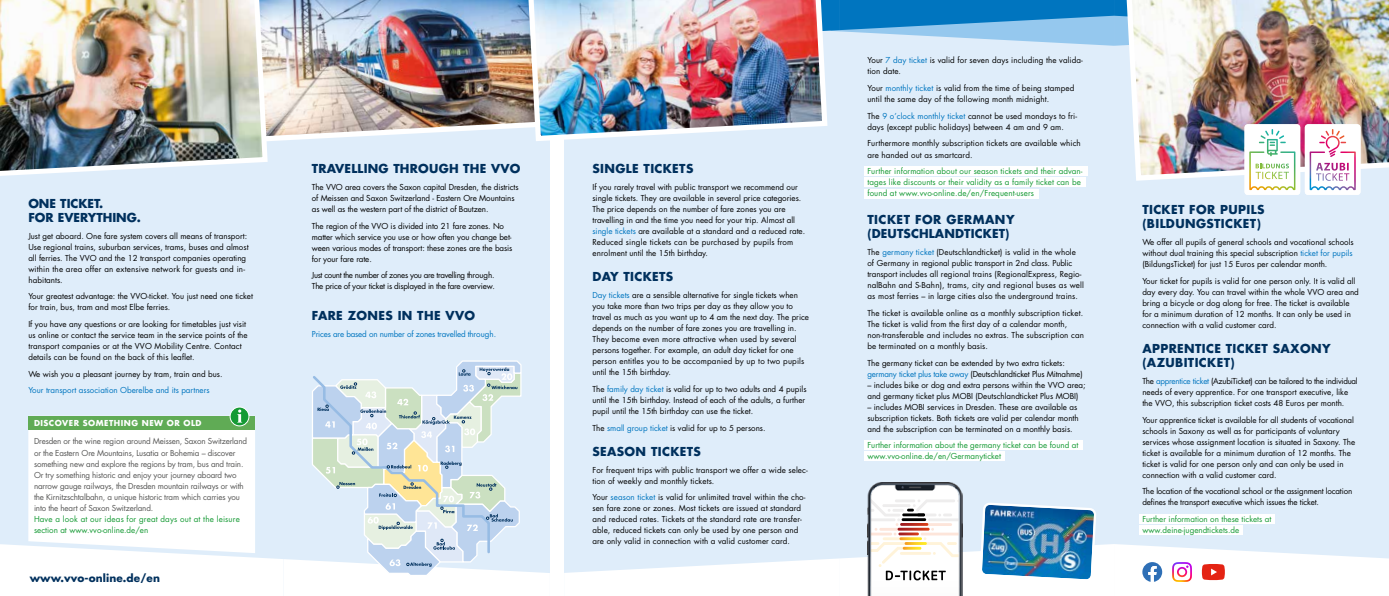
<style>
.page{position:relative;width:1389px;height:596px;background:#fff}
.page>*{position:absolute;margin:0;border:0;box-sizing:border-box;transform-origin:0 0}
.t1{font:700 12px/14px "Futura Std";letter-spacing:.03em;color:#00305d}
.t2{font:700 12px/14px "Futura Std";letter-spacing:.01em;color:#00305d}
.t3{font:700 12px/14px "Futura Std";color:#00305d}
.t4{font:700 10.5px "Futura Std";letter-spacing:.01em;color:#00305d}
.t5{font:8px/11px "Futura Std";color:#000}
.t6{font:8px/11px "Futura Std";letter-spacing:.01em;color:#159a34}
.t7{font:8px/11px "Futura Std";letter-spacing:-.02em;color:#575756}
.t8{font:8px/11px "Futura Std";letter-spacing:-.02em;color:#000}
.t9{font:8px/11px "Futura Std";letter-spacing:-.03em;color:#000}
.t10{font:8px "Futura Std";color:#0075bf}
.t11{font:8px "Futura Std";letter-spacing:-.02em;color:#0075bf}
.t12{font:700 8px "Futura Std";letter-spacing:.06em;color:#fff}
.s1{color:#0075bf}
</style>
<div class="page">
<div style="left:283px;top:0;width:267px;height:595px;background:#dfedfa"></div>
<div style="left:0;top:0;width:283px;height:595px;background:#dfedfa"></div>
<div style="left:839px;top:0;width:275px;height:595px;background:#dfedfa"></div>
<div style="left:564px;top:0;width:275px;height:595px;background:#dfedfa"></div>
<div style="left:1114px;top:0;width:275px;height:595px;background:#dfedfa"></div>
<svg style="left:830px;top:0;width:291px;height:46px"></svg>
<svg style="left:0;top:360px;width:550px;height:235px"></svg>
<div style="left:865px;top:166px;width:223px;height:10px;background:#fff"></div>
<div style="left:865px;top:177px;width:221px;height:10px;background:#fff"></div>
<div style="left:865px;top:189px;width:174px;height:9px;background:#fff"></div>
<div style="left:865px;top:439px;width:218px;height:10px;background:#fff"></div>
<div style="left:865px;top:451px;width:140px;height:10px;background:#fff"></div>
<svg style="left:564px;top:484px;width:825px;height:111px"></svg>
<img style="left:1121px;top:0;width:268px;height:181px">
<img style="left:1244px;top:124px;width:117px;height:71px">
<img style="left:270px;top:0;width:251px;height:141px">
<img style="left:0;top:0;width:270px;height:176px">
<img style="left:521px;top:0;width:309px;height:141px">
<h1 class="t3" style="left:28px;top:196px;width:114px">ONE TICKET.<br>FOR EVERYTHING.</h1>
<p class="t5" style="left:28px;top:230px;width:222px">Just get aboard. One fare system covers all means of transport:<br>Use regional trains, suburban services, trams, buses and almost all ferries. The VVO and the 12 transport companies operating within the area offer an extensive network for guests and in&shy;habitants.</p>
<p class="t5" style="left:28px;top:291px;width:226px">Your greatest advantage: the VVO-ticket. You just need one ticket for train, bus, tram and most Elbe ferries.</p>
<p class="t5" style="left:28px;top:318px;width:221px">If you have any questions or are looking for timetables just visit us online or contact the service team in the service points of the transport companies or at the VVO Mobility Centre. Contact details can be found on the back of this leaflet.</p>
<p class="t5" style="left:28px;top:368px;width:196px">We wish you a pleasant journey by tram, train and bus.</p>
<p class="t10" style="left:28px;top:385px;width:183px">Your transport association Oberelbe and its partners</p>
<p class="t12" style="left:34px;top:417px;width:169px">DISCOVER SOMETHING NEW OR OLD</p>
<p class="t7" style="left:34px;top:436px;width:215px">Dresden or the wine region around Meissen, Saxon Switzerland or the Eastern Ore Mountains, Lusatia or Bohemia – discover something new and explore the regions by tram, bus and train.<br>Or try something historic and enjoy your journey aboard two narrow gauge railways, the Dresden mountain railways or with the Kirnitzschtalbahn, a unique historic tram which carries you into the heart of Saxon Switzerland.</p>
<p class="t6" style="left:34px;top:513px;width:207px">Have a look at our ideas for great days out at the leisure section at www.vvo-online.de/en</p>
<h2 class="t4" style="left:30px;top:570px;width:132px">www.vvo-online.de/en</h2>
<h1 class="t1" style="left:312px;top:161px;width:210px">TRAVELLING THROUGH THE VVO</h1>
<p class="t5" style="left:312px;top:181px;width:208px">The VVO area covers the Saxon capital Dresden, the districts of Meissen and Saxon Switzerland - Eastern Ore Mountains as well as the western part of the district of Bautzen.</p>
<p class="t5" style="left:312px;top:220px;width:202px">The region of the VVO is divided into 21 fare zones. No matter which service you use or how often you change bet&shy;ween various modes of transport: these zones are the basis for your fare rate.</p>
<p class="t9" style="left:312px;top:270px;width:185px">Just count the number of zones you are travelling through.<br>The price of your ticket is displayed in the fare overview.</p>
<h1 class="t1" style="left:312px;top:308px;width:165px">FARE ZONES IN THE VVO</h1>
<p class="t11" style="left:312px;top:329px;width:186px">Prices are based on number of zones travelled through.</p>
<h1 class="t1" style="left:592px;top:161px;width:102px">SINGLE TICKETS</h1>
<p class="t5" style="left:592px;top:181px;width:214px">If you rarely travel with public transport we recommend our single tickets. They are available in several price categories.<br>The price depends on the number of fare zones you are travelling in and the time you need for your trip. Almost all <span class="s1">single tickets</span> are available at a standard and a reduced rate.<br>Reduced single tickets can be purchased by pupils from enrolment until the 15th birthday.</p>
<h1 class="t1" style="left:592px;top:269px;width:82px">DAY TICKETS</h1>
<p class="t5" style="left:592px;top:289px;width:218px"><span class="s1">Day tickets</span> are a sensible alternative for single tickets when you take more than two trips per day as they allow you to travel as much as you want up to 4 am the next day. The price depends on the number of fare zones you are travelling in.<br>They become even more attractive when used by several persons together. For example, an adult day ticket for one person entitles you to be accompanied by up to two pupils until the 15th birthday.</p>
<p class="t5" style="left:592px;top:383px;width:216px">The <span class="s1">family day ticket</span> is valid for up to two adults and 4 pupils until the 15th birthday. Instead of each of the adults, a further pupil until the 15th birthday can use the ticket.</p>
<p class="t5" style="left:592px;top:422px;width:175px">The <span class="s1">small group ticket</span> is valid for up to 5 persons.</p>
<h1 class="t1" style="left:592px;top:444px;width:110px">SEASON TICKETS</h1>
<p class="t5" style="left:592px;top:464px;width:217px">For frequent trips with public transport we offer a wide selec&shy;tion of weekly and monthly tickets.</p>
<p class="t5" style="left:592px;top:491px;width:215px">Your <span class="s1">season ticket</span> is valid for unlimited travel within the cho&shy;sen fare zone or zones. Most tickets are issued at standard and reduced rates. Tickets at the standard rate are transfer&shy;able, reduced tickets can only be used by one person and are only valid in connection with a valid customer card.</p>
<p class="t5" style="left:867px;top:55px;width:217px">Your <span class="s1">7 day ticket</span> is valid for seven days including the valida&shy;tion date.</p>
<p class="t5" style="left:867px;top:83px;width:208px">Your <span class="s1">monthly ticket</span> is valid from the time of being stamped until the same day of the following month midnight.</p>
<p class="t5" style="left:867px;top:110px;width:211px">The <span class="s1">9 o’clock monthly ticket</span> cannot be used mondays to fri&shy;days (except public holidays) between 4 am and 9 am.</p>
<p class="t5" style="left:867px;top:138px;width:215px">Furthermore monthly subscription tickets are available which are handed out as smartcard.</p>
<p class="t6" style="left:867px;top:166px;width:217px">Further information about our season tickets and their advan&shy;tages like discounts or their validity as a family ticket can be found at www.vvo-online.de/en/Frequent-users</p>
<h1 class="t2" style="left:867px;top:212px;width:149px">TICKET FOR GERMANY (DEUTSCHLANDTICKET)</h1>
<p class="t5" style="left:867px;top:246px;width:218px">The <span class="s1">germany ticket</span> (Deutschlandticket) is valid in the whole of Germany in regional public transport in 2nd class. Public transport includes all regional trains (RegionalExpress, Regio&shy;nalBahn and S-Bahn), trams, city and regional buses as well as most ferries – in large cities also the underground trains.</p>
<p class="t5" style="left:867px;top:307px;width:218px">The ticket is available online as a monthly subscription ticket.<br>The ticket is valid from the first day of a calendar month, non-transferable and includes no extras. The subscription can be terminated on a monthly basis.</p>
<p class="t8" style="left:867px;top:357px;width:217px">The germany ticket can be extended by two extra tickets: <span class="s1">germany ticket plus take away</span> (Deutschlandticket Plus Mitnahme)</p>
<p class="t5" style="left:867px;top:379px;width:220px">– includes bike or dog and extra persons within the VVO area; and germany ticket plus MOBI (Deutschlandticket Plus MOBI)</p>
<p class="t5" style="left:867px;top:401px;width:213px">– includes MOBI services in Dresden. These are available as subscription tickets. Both tickets are valid per calendar month and the subscription can be terminated on a monthly basis.</p>
<p class="t6" style="left:867px;top:439px;width:212px">Further information about the germany ticket can be found at www.vvo-online.de/en/Germanyticket</p>
<h1 class="t1" style="left:1142px;top:202px;width:124px">TICKET FOR PUPILS (BILDUNGSTICKET)</h1>
<p class="t5" style="left:1142px;top:236px;width:213px;text-align:justify">We offer all pupils of general schools and vocational schools without dual training this special subscription <span class="s1">ticket for pupils </span>(BildungsTicket) for just 15 Euros per calendar month.</p>
<p class="t5" style="left:1142px;top:275px;width:218px">Your ticket for pupils is valid for one person only. It is valid all day every day. You can travel within the whole VVO area and bring a bicycle or dog along for free. The ticket is available for a minimum duration of 12 months. It can only be used in connection with a valid customer card.</p>
<h1 class="t1" style="left:1142px;top:341px;width:190px">APPRENTICE TICKET SAXONY (AZUBITICKET)</h1>
<p class="t5" style="left:1142px;top:375px;width:217px">The <span class="s1">apprentice ticket</span> (AzubiTicket) can be tailored to the individual needs of every apprentice. For one transport executive, like the VVO, this subscription ticket costs 48 Euros per month.</p>
<p class="t5" style="left:1142px;top:414px;width:214px">Your apprentice ticket is available for all students of vocational schools in Saxony as well as for participants of voluntary services whose assignment location is situated in Saxony. The ticket is available for a minimum duration of 12 months. The ticket is valid for one person only and can only be used in connection with a valid customer card.</p>
<p class="t8" style="left:1142px;top:485px;width:211px">The location of the vocational school or the assignment location defines the transport executive which issues the ticket.</p>
<p class="t6" style="left:1142px;top:513px;width:131px">Further information on these tickets at www.deine-jugendtickets.de</p>
</div>
